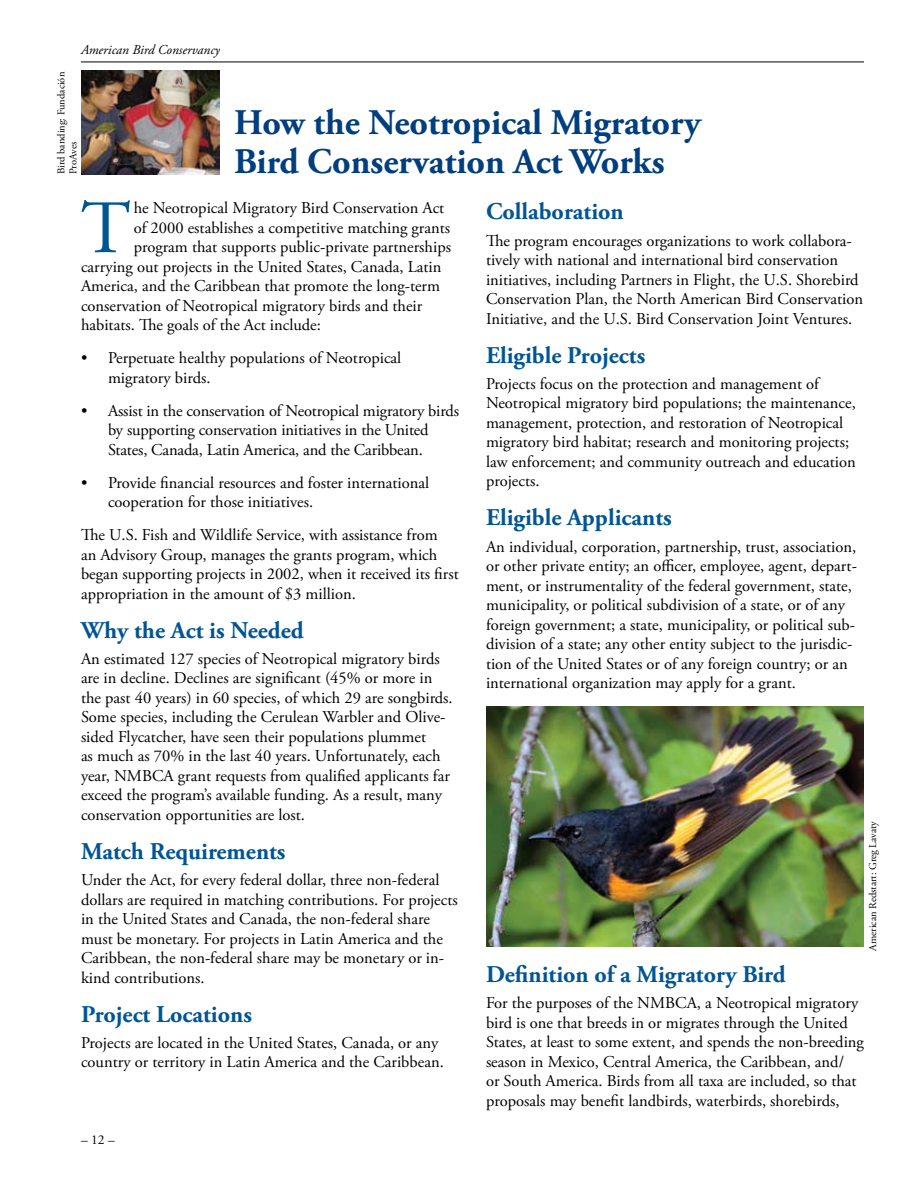
<style>
.page{position:relative;width:918px;height:1188px;background:#fff}
.page>*{position:absolute;margin:0;border:0;box-sizing:border-box;transform-origin:0 0}
.t1{font:75.3px "Adobe Garamond Pro";color:#005595}
.t2{font:700 36px/39px "Adobe Garamond Pro";color:#003e7e}
.t3{font:700 24px "Adobe Garamond Pro";color:#005595}
.t4{font:16.5px/19.5px "Adobe Garamond Pro";color:#000}
.t5{font:italic 13.5px "Adobe Garamond Pro";color:#000}
.t6{font:13.5px "Adobe Garamond Pro";color:#000}
.t7{font:10.5px/12px "Adobe Garamond Pro";color:#000}
</style>
<div class="page">
<hr style="left:81px;top:62px;width:783px;height:1px;background:#000">
<img style="left:81px;top:70px;width:138px;height:104px">
<img style="left:486px;top:706px;width:378px;height:240px">
<p class="t5" style="left:81px;top:42px;width:140px">American Bird Conservancy</p>
<p class="t7" style="left:55px;top:174px;width:104px;rotate:-90deg">Bird banding: Fundación<br>ProAves</p>
<h2 class="t2" style="left:234px;top:104px;width:469px">How the Neotropical Migratory<br>Bird Conservation Act Works</h2>
<h1 class="t1" style="left:81px;top:183px;width:51px">T</h1>
<p class="t4" style="left:134px;top:199px;width:312px">he Neotropical Migratory Bird Conservation Act</p>
<p class="t4" style="left:134px;top:218px;width:318px">of 2000 establishes a competitive matching grants</p>
<p class="t4" style="left:134px;top:238px;width:319px">program that supports public-private partnerships</p>
<p class="t4" style="left:81px;top:257px;width:362px">carrying out projects in the United States, Canada, Latin</p>
<p class="t4" style="left:81px;top:277px;width:361px">America, and the Caribbean that promote the long-term</p>
<p class="t4" style="left:81px;top:296px;width:343px">conservation of Neotropical migratory birds and their</p>
<p class="t4" style="left:81px;top:316px;width:241px">habitats. The goals of the Act include:</p>
<p class="t4" style="left:108px;top:349px;width:295px;text-indent:-27px">• Perpetuate healthy populations of Neotropical migratory birds.</p>
<p class="t4" style="left:81px;top:401px;width:380px;text-align:center">• Assist in the conservation of Neotropical migratory birds by supporting conservation initiatives in the United<br>States, Canada, Latin America, and the Caribbean.</p>
<p class="t4" style="left:108px;top:473px;width:323px;text-indent:-27px">• Provide financial resources and foster international cooperation for those initiatives.</p>
<p class="t4" style="left:81px;top:526px;width:379px">The U.S. Fish and Wildlife Service, with assistance from<br>an Advisory Group, manages the grants program, which began supporting projects in 2002, when it received its first appropriation in the amount of $3 million.</p>
<h3 class="t3" style="left:81px;top:616px;width:224px">Why the Act is Needed</h3>
<p class="t4" style="left:81px;top:649px;width:373px">An estimated 127 species of Neotropical migratory birds are in decline. Declines are significant (45% or more in the past 40 years) in 60 species, of which 29 are songbirds.<br>Some species, including the Cerulean Warbler and Olive&shy;sided Flycatcher, have seen their populations plummet<br>as much as 70% in the last 40 years. Unfortunately, each year, NMBCA grant requests from qualified applicants far exceed the program’s available funding. As a result, many conservation opportunities are lost.</p>
<h3 class="t3" style="left:81px;top:837px;width:206px">Match Requirements</h3>
<p class="t4" style="left:81px;top:871px;width:378px">Under the Act, for every federal dollar, three non-federal dollars are required in matching contributions. For projects in the United States and Canada, the non-federal share must be monetary. For projects in Latin America and the Caribbean, the non-federal share may be monetary or in&shy;kind contributions.</p>
<h3 class="t3" style="left:81px;top:1000px;width:172px">Project Locations</h3>
<p class="t4" style="left:81px;top:1033px;width:364px">Projects are located in the United States, Canada, or any country or territory in Latin America and the Caribbean.</p>
<p class="t6" style="left:81px;top:1131px;width:35px">– 12 –</p>
<h3 class="t3" style="left:486px;top:198px;width:139px">Collaboration</h3>
<p class="t4" style="left:486px;top:231px;width:379px">The program encourages organizations to work collabora&shy;tively with national and international bird conservation initiatives, including Partners in Flight, the U.S. Shorebird Conservation Plan, the North American Bird Conservation Initiative, and the U.S. Bird Conservation Joint Ventures.</p>
<h3 class="t3" style="left:486px;top:341px;width:161px">Eligible Projects</h3>
<p class="t4" style="left:486px;top:375px;width:371px">Projects focus on the protection and management of Neotropical migratory bird populations; the maintenance, management, protection, and restoration of Neotropical migratory bird habitat; research and monitoring projects; law enforcement; and community outreach and education projects.</p>
<h3 class="t3" style="left:486px;top:504px;width:187px">Eligible Applicants</h3>
<p class="t4" style="left:486px;top:537px;width:372px">An individual, corporation, partnership, trust, association, or other private entity; an officer, employee, agent, depart&shy;ment, or instrumentality of the federal government, state, municipality, or political subdivision of a state, or of any foreign government; a state, municipality, or political sub&shy;division of a state; any other entity subject to the jurisdic&shy;tion of the United States or of any foreign country; or an international organization may apply for a grant.</p>
<p class="t7" style="left:867px;top:951px;width:132px;rotate:-90deg">American Redstart: Greg Lavaty</p>
<h3 class="t3" style="left:486px;top:961px;width:301px">Definition of a Migratory Bird</h3>
<p class="t4" style="left:486px;top:994px;width:379px">For the purposes of the NMBCA, a Neotropical migratory bird is one that breeds in or migrates through the United States, at least to some extent, and spends the non-breeding season in Mexico, Central America, the Caribbean, and/<br>or South America. Birds from all taxa are included, so that proposals may benefit landbirds, waterbirds, shorebirds,</p>
</div>
